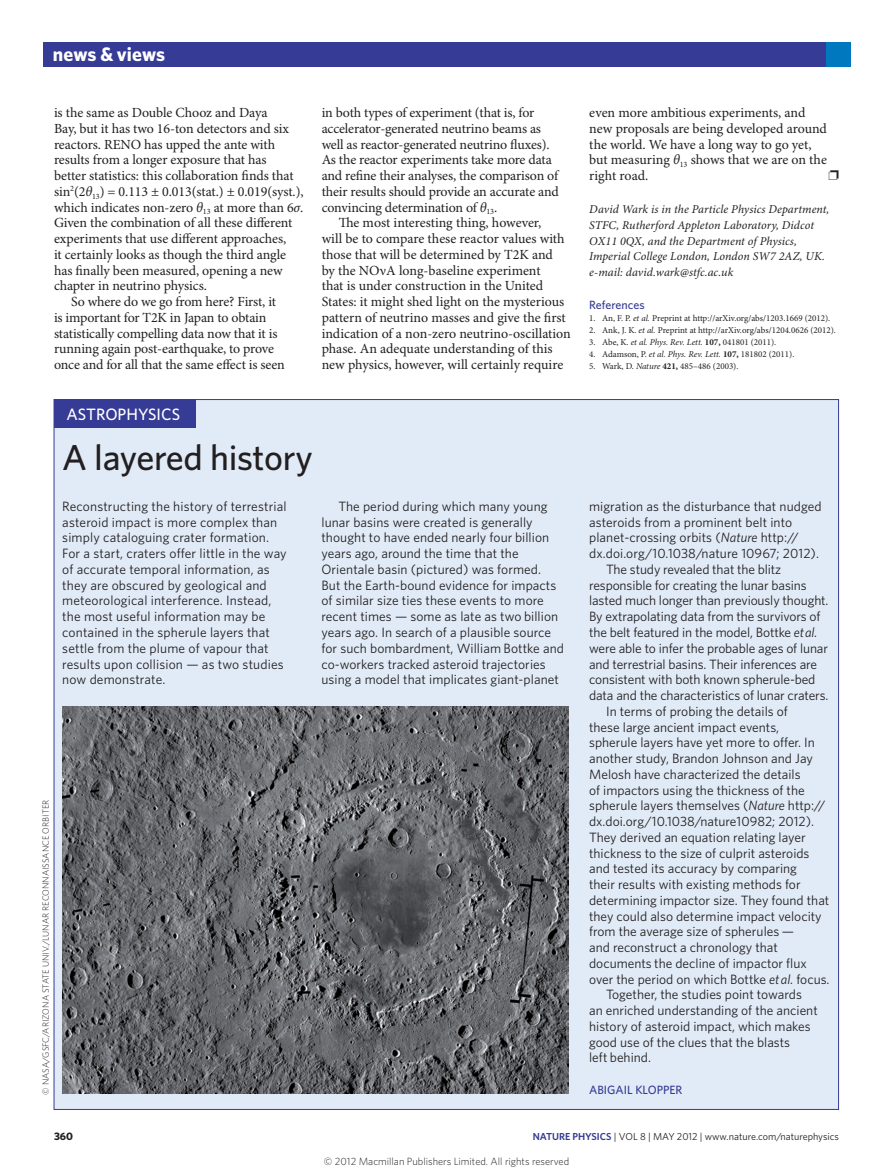
<style>
.page{position:relative;width:893px;height:1174px;background:#fff}
.page>*{position:absolute;margin:0;border:0;box-sizing:border-box;transform-origin:0 0}
.Pic_story_title{font:500 36px "Whitney";letter-spacing:-.01em;color:#231f20}
.t1{font:700 19.5px "Whitney";color:#fff}
.Pic_story_subject{font:500 16.5px "Whitney";color:#fff}
.Body_text{font:13.95px/15.8px "Minion Pro";letter-spacing:-.005em;color:#231f20}
.Pic_story_body_text{font:13.5px/15.8px "Whitney";color:#231f20}
.Pic_story_body_firs{font:13.5px/15.8px "Whitney";letter-spacing:.01em;color:#231f20}
.Author_information{font:italic 12px/15.8px "Minion Pro";letter-spacing:.005em;color:#231f20}
.Pic_story_author{font:500 12px "Whitney";color:#363b95}
.Ref_head{font:500 12px "Whitney";color:#363b95}
.t2{font:700 10.8px "Whitney";color:#231f20}
.t3{font:300 10.5px "Whitney";color:#231f20}
.t4{font:10.2px "Whitney";color:#231f20}
.References{font:9px "Minion Pro";color:#231f20}
.Picture_credit{font:300 9px "Whitney";color:#231f20}
.s1{font-style:italic}
.s2{font-weight:700}
.s3{font-weight:600;color:#363b95}
</style>
<div class="page">
<div style="left:43px;top:43px;width:807px;height:24px;background:#363b95"></div>
<div style="left:826px;top:43px;width:24px;height:24px;background:#0078c0"></div>
<div style="left:54px;top:399px;width:785px;height:710px;background:#e1ebf7;border:1px solid #363b95"></div>
<div style="left:54px;top:399px;width:141px;height:28px;background:#363b95"></div>
<img style="left:62px;top:706px;width:506px;height:387px">
<p class="t1" style="left:53px;top:41px;width:114px">news &amp; views</p>
<p class="Body_text" style="left:54px;top:105px;width:251px">is the same as Double Chooz and Daya<br>Bay, but it has two 16-ton detectors and six reactors. RENO has upped the ante with results from a longer exposure that has<br>better statistics: this collaboration finds that sin<sup>2</sup>(2<span class="s1">θ</span><sub>13</sub>) = 0.113 ± 0.013(stat.) ± 0.019(syst.), which indicates non-zero <span class="s1">θ</span><sub>13</sub> at more than 6<span class="s1">σ</span>.<br>Given the combination of all these different experiments that use different approaches,<br>it certainly looks as though the third angle has finally been measured, opening a new chapter in neutrino physics.</p>
<p class="Body_text" style="left:54px;top:294px;width:232px;text-indent:17px">So where do we go from here? First, it is important for T2K in Japan to obtain statistically compelling data now that it is running again post-earthquake, to prove once and for all that the same effect is seen</p>
<p class="Body_text" style="left:322px;top:105px;width:239px">in both types of experiment (that is, for accelerator-generated neutrino beams as well as reactor-generated neutrino fluxes).<br>As the reactor experiments take more data and refine their analyses, the comparison of their results should provide an accurate and convincing determination of <span class="s1">θ</span><sub>13</sub>.</p>
<p class="Body_text" style="left:322px;top:215px;width:251px;text-indent:17px">The most interesting thing, however,<br>will be to compare these reactor values with those that will be determined by T2K and<br>by the NOνA long-baseline experiment<br>that is under construction in the United States: it might shed light on the mysterious pattern of neutrino masses and give the first indication of a non-zero neutrino-oscillation phase. An adequate understanding of this new physics, however, will certainly require</p>
<p class="Body_text" style="left:589px;top:105px;width:239px">even more ambitious experiments, and new proposals are being developed around the world. We have a long way to go yet, but measuring <span class="s1">θ</span><sub>13</sub> shows that we are on the right road.</p>
<p class="Author_information" style="left:589px;top:202px;width:242px">David Wark is in the Particle Physics Department, STFC, Rutherford Appleton Laboratory, Didcot OX11 0QX, and the Department of Physics, Imperial College London, London SW7 2AZ, UK. e-mail: david.wark@stfc.ac.uk</p>
<p class="Ref_head" style="left:589px;top:297px;width:57px">References</p>
<p class="References" style="left:589px;top:313px;width:243px">1. An, F. P. <span class="s1">et al.</span> Preprint at http://arXiv.org/abs/1203.1669 (2012).</p>
<p class="References" style="left:589px;top:325px;width:248px">2. Ank, J. K. <span class="s1">et al.</span> Preprint at http://arXiv.org/abs/1204.0626 (2012).</p>
<p class="References" style="left:589px;top:337px;width:188px">3. Abe, K. <span class="s1">et al. Phys. Rev. Lett.</span> <span class="s2">107,</span> 041801 (2011).</p>
<p class="References" style="left:589px;top:349px;width:207px">4. Adamson, P. <span class="s1">et al. Phys. Rev. Lett.</span> <span class="s2">107,</span> 181802 (2011).</p>
<p class="References" style="left:589px;top:361px;width:151px">5. Wark, D. <span class="s1">Nature</span> <span class="s2">421,</span> 485–486 (2003).</p>
<p class="Picture_credit" style="left:40px;top:1094px;width:296px;rotate:-90deg">© NASA/GSFC/ARIZONA STATE UNIV./LUNAR RECONNAISSANCE ORBITER</p>
<p class="Pic_story_subject" style="left:67px;top:403px;width:115px">ASTROPHYSICS</p>
<p class="Pic_story_title" style="left:62px;top:433px;width:252px">A layered history</p>
<p class="Pic_story_body_firs" style="left:62px;top:498px;width:226px">Reconstructing the history of terrestrial asteroid impact is more complex than simply cataloguing crater formation.<br>For a start, craters offer little in the way of accurate temporal information, as they are obscured by geological and meteorological interference. Instead, the most useful information may be contained in the spherule layers that settle from the plume of vapour that results upon collision — as two studies now demonstrate.</p>
<p class="Pic_story_body_text" style="left:321px;top:498px;width:244px;text-indent:17px">The period during which many young lunar basins were created is generally thought to have ended nearly four billion years ago, around the time that the Orientale basin (pictured) was formed.<br>But the Earth-bound evidence for impacts of similar size ties these events to more recent times — some as late as two billion years ago. In search of a plausible source for such bombardment, William Bottke and co-workers tracked asteroid trajectories using a model that implicates giant-planet</p>
<p class="Pic_story_body_text" style="left:589px;top:498px;width:234px">migration as the disturbance that nudged asteroids from a prominent belt into planet-crossing orbits (<span class="s1">Nature</span> http:// dx.doi.org/10.1038/nature 10967; 2012).</p>
<p class="Pic_story_body_text" style="left:589px;top:561px;width:241px;text-indent:17px">The study revealed that the blitz responsible for creating the lunar basins lasted much longer than previously thought.<br>By extrapolating data from the survivors of the belt featured in the model, Bottke <span class="s1">et al. </span>were able to infer the probable ages of lunar and terrestrial basins. Their inferences are consistent with both known spherule-bed data and the characteristics of lunar craters.</p>
<p class="Pic_story_body_text" style="left:589px;top:703px;width:242px;text-indent:17px">In terms of probing the details of<br>these large ancient impact events, spherule layers have yet more to offer. In another study, Brandon Johnson and Jay Melosh have characterized the details<br>of impactors using the thickness of the spherule layers themselves (<span class="s1">Nature</span> http:// dx.doi.org/10.1038/nature10982; 2012).<br>They derived an equation relating layer thickness to the size of culprit asteroids and tested its accuracy by comparing<br>their results with existing methods for determining impactor size. They found that they could also determine impact velocity from the average size of spherules —<br>and reconstruct a chronology that documents the decline of impactor flux over the period on which Bottke <span class="s1">et al.</span> focus.</p>
<p class="Pic_story_body_text" style="left:589px;top:986px;width:230px;text-indent:17px">Together, the studies point towards an enriched understanding of the ancient history of asteroid impact, which makes good use of the clues that the blasts<br>left behind.</p>
<p class="Pic_story_author" style="left:589px;top:1081px;width:95px">ABIGAIL KLOPPER</p>
<p class="t2" style="left:54px;top:1129px;width:21px">360</p>
<p class="t4" style="left:533px;top:1129px;width:308px"><span class="s3">NATURE PHYSICS</span> | VOL 8 | MAY 2012 | www.nature.com/naturephysics</p>
<p class="t3" style="left:324px;top:1154px;width:247px">© 2012 Macmillan Publishers Limited. All rights reserved</p>
</div>
